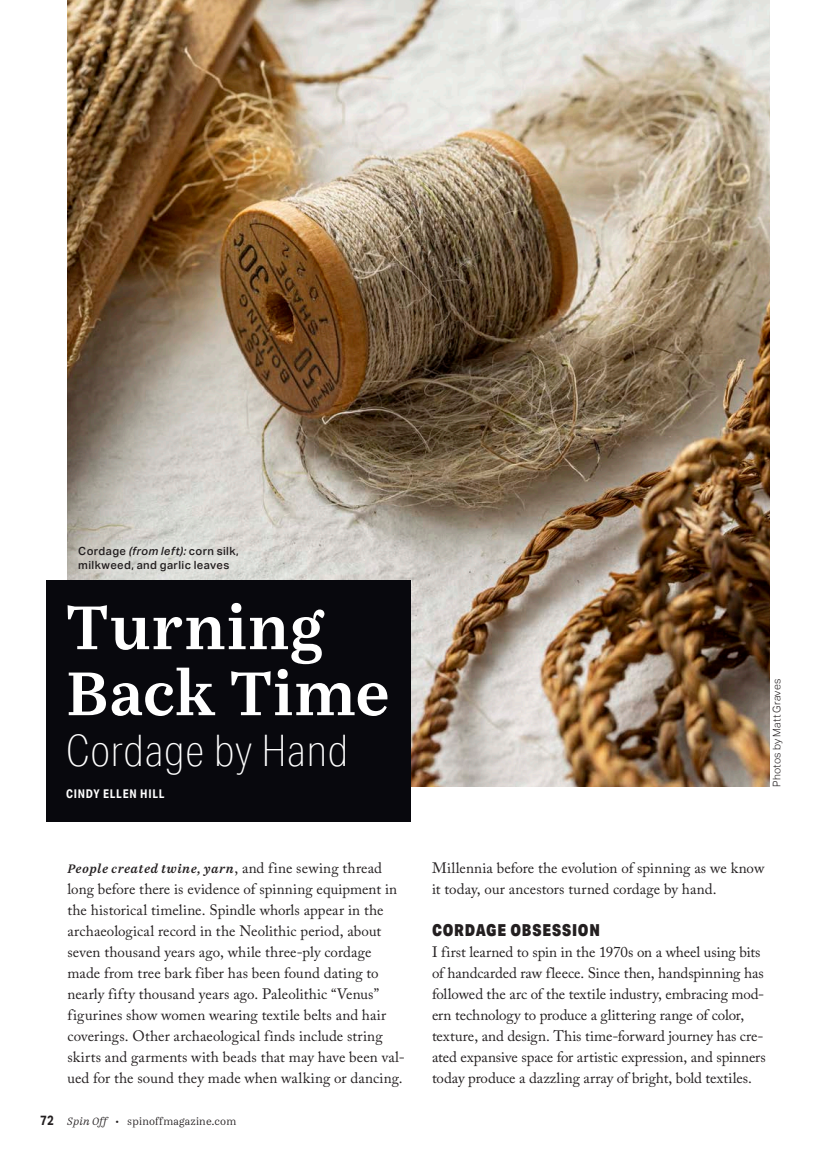
<style>
.page{position:relative;width:837px;height:1161px;background:#fff}
.page>*{position:absolute;margin:0;border:0;box-sizing:border-box;transform-origin:0 0}
.Article_-_Title{font:600 60px/66px "Casus Pro";letter-spacing:.015em;color:#fff}
.Article_-_Subtitle{font:100 43.5px "Aktiv Grotesk Cd";letter-spacing:.02em;color:#fff}
.Global_-_Head_A{font:900 16.5px "Aktiv Grotesk Cd";letter-spacing:.05em;color:#231f20}
.Global_-_Body_-_Intr{font:15px/21px "Adobe Caslon Pro";letter-spacing:.005em;color:#231f20}
.Global_-_Body_-_No_I{font:15px/21px "Adobe Caslon Pro";letter-spacing:-.005em;color:#231f20}
.Global_-_Body_-_Intr-2{font:italic 600 12px "Casus Pro";letter-spacing:.035em;color:#231f20}
.Byline_-_Left_Align{font:700 12px "Aktiv Grotesk Cd";letter-spacing:.07em;color:#fff}
.Global_-_Captions{font:500 11.25px/13.5px "Aktiv Grotesk";letter-spacing:.035em;color:#231f20}
.t1{font:300 10.5px "Casus Pro";letter-spacing:.02em;color:#231f20}
.Global_-_Photo_credi{font:300 10.5px "Aktiv Grotesk";letter-spacing:.015em;color:#231f20}
.s1{font-style:italic}
.s2{font-family:"Adobe Caslon Pro";font-weight:400;font-style:normal;font-size:15px}
.s3{font-family:"Aktiv Grotesk Cd";font-weight:700;font-size:13.5px}
</style>
<div class="page">
<img style="left:67px;top:0;width:703px;height:787px">
<div style="left:46px;top:580px;width:364px;height:242px;background:#08080d"></div>
<div style="left:69px;top:538px;width:178px;height:42px;background:#fff;opacity:.75"></div>
<p class="Global_-_Captions" style="left:78px;top:544px;width:162px">Cordage <span class="s1">(from left):</span> corn silk, milkweed, and garlic leaves</p>
<p class="Article_-_Title" style="left:66px;top:593px;width:326px">Turning<br>Back Time</p>
<p class="Article_-_Subtitle" style="left:66px;top:726px;width:284px">Cordage by Hand</p>
<p class="Byline_-_Left_Align" style="left:66px;top:786px;width:100px">CINDY ELLEN HILL</p>
<p class="Global_-_Body_-_Intr-2" style="left:68px;top:860px;width:316px">People created twine, yarn<span class="s2">, and fine sewing thread</span></p>
<p class="Global_-_Body_-_Intr" style="left:68px;top:878px;width:339px">long before there is evidence of spinning equipment in the historical timeline. Spindle whorls appear in the archaeological record in the Neolithic period, about seven thousand years ago, while three-ply cordage made from tree bark fiber has been found dating to nearly fifty thousand years ago. Paleolithic “Venus” figurines show women wearing textile belts and hair coverings. Other archaeological finds include string skirts and garments with beads that may have been val&shy;ued for the sound they made when walking or dancing.</p>
<p class="t1" style="left:40px;top:1115px;width:198px"><span class="s3">72</span> <span class="s1">Spin Off</span> • spinoffmagazine.com</p>
<p class="Global_-_Photo_credi" style="left:771px;top:787px;width:109px;rotate:-90deg">Photos by Matt Graves</p>
<p class="Global_-_Body_-_Intr" style="left:432px;top:857px;width:334px">Millennia before the evolution of spinning as we know it today, our ancestors turned cordage by hand.</p>
<p class="Global_-_Head_A" style="left:432px;top:920px;width:170px">CORDAGE OBSESSION</p>
<p class="Global_-_Body_-_No_I" style="left:432px;top:941px;width:335px">I first learned to spin in the 1970s on a wheel using bits of handcarded raw fleece. Since then, handspinning has followed the arc of the textile industry, embracing mod&shy;ern technology to produce a glittering range of color, texture, and design. This time-forward journey has cre&shy;ated expansive space for artistic expression, and spinners today produce a dazzling array of bright, bold textiles.</p>
</div>
